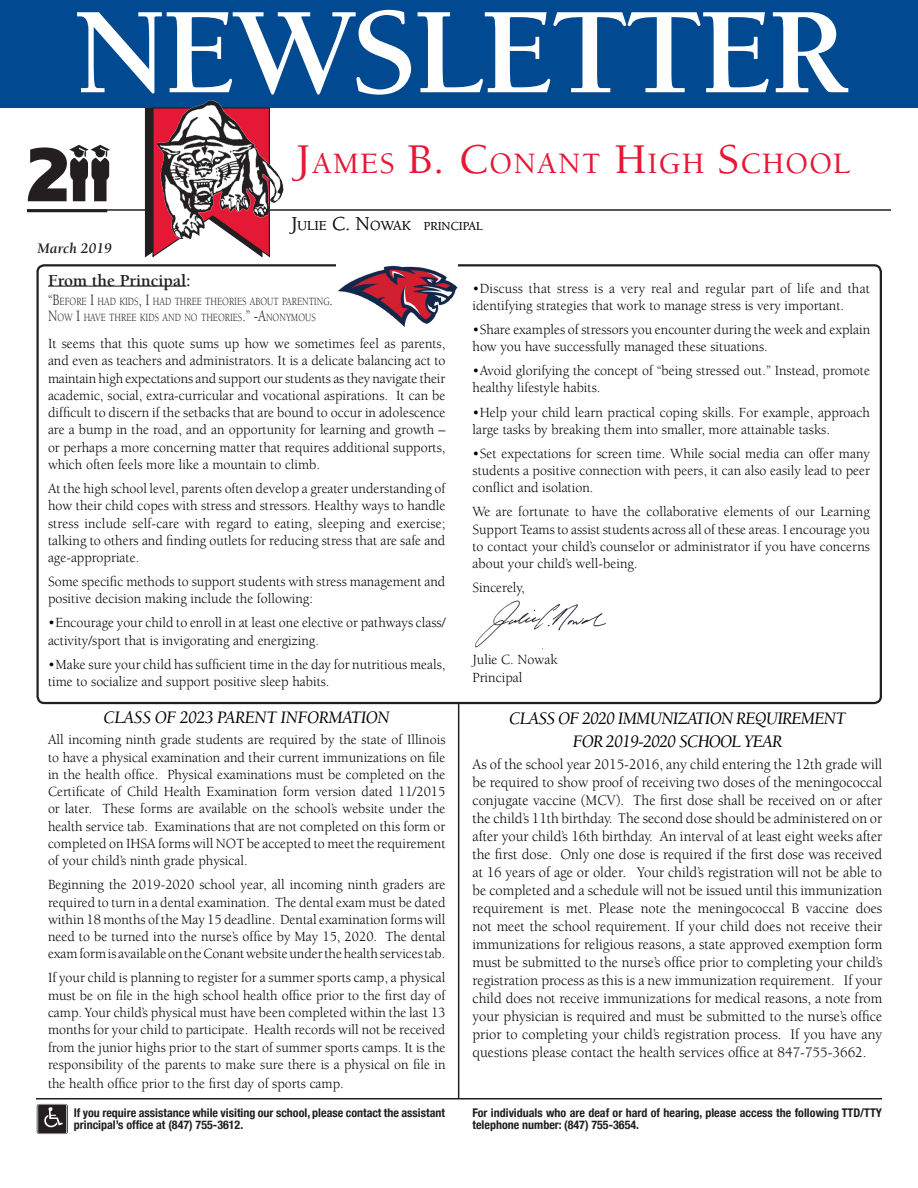
<style>
.page{position:relative;width:918px;height:1188px;background:#fff}
.page>*{position:absolute;margin:0;border:0;box-sizing:border-box;transform-origin:0 0}
.t1{font:700 126px "Berkeley";letter-spacing:-.04em;color:#fff}
.t2{font:500 30.45px "Berkeley";letter-spacing:.045em;color:#e51836}
.heading_3{font:italic 18px "Berkeley";letter-spacing:-.04em;color:#000}
.heading_3-2{font:italic 18px "Berkeley";letter-spacing:-.02em;color:#000}
.t3{font:700 17.25px "Berkeley";color:#231f20}
.heading_3-3{font:15px/18px "Berkeley";color:#000;text-align:justify}
.t4{font:italic 700 15px "Berkeley";color:#231f20}
.heading_3-4{font:14.4px/17.2px "Berkeley";color:#000;text-align:justify}
.t5{font:12.6px "Berkeley";color:#231f20}
.t6{font:700 condensed 12px/12px "Helvetica Neue";color:#231f20}
.t7{font:11.4px/16.5px "Berkeley";color:#231f20;scale:.81 1}
.s1{font-size:43.5px}
.s2{font-size:20.25px}
.s3{font-size:14.1px}
.s4{font-size:16.2px}
</style>
<div class="page">
<div style="left:0;top:0;width:918px;height:108px;background:#014990"></div>
<hr style="left:27px;top:209px;width:864px;height:2px;background:#231f20">
<img style="left:27px;top:144px;width:83px;height:58px">
<hr style="left:27px;top:209px;width:80px;height:3px;background:#231f20">
<svg style="left:144px;top:107px;width:126px;height:151px"></svg>
<img style="left:158px;top:100px;width:126px;height:138px">
<img style="left:475px;top:600px;width:130px;height:48px">
<img style="left:338px;top:265px;width:120px;height:62px">
<hr style="left:48px;top:286px;width:138px;height:1px;background:#231f20">
<hr style="left:458px;top:703px;width:1px;height:395px;background:#231f20">
<svg style="left:37px;top:1104px;width:31px;height:30px"></svg>
<hr style="left:36px;top:1098px;width:846px;height:2px;background:#231f20">
<p class="t1" style="left:74px;top:-14px;width:775px">NEWSLETTER</p>
<p class="t2" style="left:296px;top:147px;width:555px"><span class="s1">J</span>AMES <span class="s1">B. C</span>ONANT <span class="s1">H</span>IGH <span class="s1">S</span>CHOOL</p>
<p class="t4" style="left:38px;top:240px;width:76px">March 2019</p>
<p class="t5" style="left:291px;top:219px;width:193px"><span class="s2">J</span><span class="s3">ULIE</span> <span class="s2">C. N</span><span class="s3">OWAK</span> PRINCIPAL</p>
<p class="t3" style="left:48px;top:271px;width:144px">From the Principal:</p>
<p class="t7" style="left:48px;top:293px;width:353px"><span class="s4">“B</span>EFORE <span class="s4">I</span> HAD KIDS<span class="s4">, I</span> HAD THREE THEORIES ABOUT PARENTING<span class="s4">.<br>N</span>OW <span class="s4">I</span> HAVE THREE KIDS AND NO THEORIES<span class="s4">.” -A</span>NONYMOUS</p>
<p class="heading_3-4" style="left:48px;top:335px;width:399px">It seems that this quote sums up how we sometimes feel as parents, and even as teachers and administrators. It is a delicate balancing act to maintain high expectations and support our students as they navigate their academic, social, extra-curricular and vocational aspirations. It can be difficult to discern if the setbacks that are bound to occur in adolescence are a bump in the road, and an opportunity for learning and growth – or perhaps a more concerning matter that requires additional supports, which often feels more like a mountain to climb.</p>
<p class="heading_3-4" style="left:48px;top:480px;width:399px">At the high school level, parents often develop a greater understanding of how their child copes with stress and stressors. Healthy ways to handle stress include self-care with regard to eating, sleeping and exercise; talking to others and finding outlets for reducing stress that are safe and age-appropriate.</p>
<p class="heading_3-4" style="left:48px;top:573px;width:399px">Some specific methods to support students with stress management and positive decision making include the following:</p>
<p class="heading_3-4" style="left:48px;top:615px;width:399px">•Encourage your child to enroll in at least one elective or pathways class/ activity/sport that is invigorating and energizing.</p>
<p class="heading_3-4" style="left:48px;top:656px;width:399px">•Make sure your child has sufficient time in the day for nutritious meals, time to socialize and support positive sleep habits.</p>
<p class="heading_3-2" style="left:104px;top:708px;width:288px">CLASS OF 2023 PARENT INFORMATION</p>
<p class="heading_3-4" style="left:48px;top:731px;width:399px">All incoming ninth grade students are required by the state of Illinois to have a physical examination and their current immunizations on file in the health office. Physical examinations must be completed on the Certificate of Child Health Examination form version dated 11/2015 or later. These forms are available on the school’s website under the health service tab. Examinations that are not completed on this form or completed on IHSA forms will NOT be accepted to meet the requirement of your child’s ninth grade physical.</p>
<p class="heading_3-4" style="left:48px;top:876px;width:399px">Beginning the 2019-2020 school year, all incoming ninth graders are required to turn in a dental examination. The dental exam must be dated within 18 months of the May 15 deadline. Dental examination forms will need to be turned into the nurse’s office by May 15, 2020. The dental exam form is available on the Conant website under the health services tab.</p>
<p class="heading_3-4" style="left:48px;top:970px;width:399px">If your child is planning to register for a summer sports camp, a physical must be on file in the high school health office prior to the first day of camp. Your child’s physical must have been completed within the last 13 months for your child to participate. Health records will not be received from the junior highs prior to the start of summer sports camps. It is the responsibility of the parents to make sure there is a physical on file in</p>
<p class="heading_3-4" style="left:48px;top:1075px;width:297px">the health office prior to the first day of sports camp.</p>
<p class="t6" style="left:74px;top:1106px;width:373px">If you require assistance while visiting our school, please contact the assistant principal’s office at (847) 755-3612.</p>
<p class="heading_3-4" style="left:472px;top:280px;width:399px">•Discuss that stress is a very real and regular part of life and that identifying strategies that work to manage stress is very important.</p>
<p class="heading_3-4" style="left:472px;top:321px;width:399px">•Share examples of stressors you encounter during the week and explain how you have successfully managed these situations.</p>
<p class="heading_3-4" style="left:472px;top:362px;width:399px">•Avoid glorifying the concept of “being stressed out.” Instead, promote healthy lifestyle habits.</p>
<p class="heading_3-4" style="left:472px;top:404px;width:399px">•Help your child learn practical coping skills. For example, approach large tasks by breaking them into smaller, more attainable tasks.</p>
<p class="heading_3-4" style="left:472px;top:445px;width:399px">•Set expectations for screen time. While social media can offer many students a positive connection with peers, it can also easily lead to peer conflict and isolation.</p>
<p class="heading_3-4" style="left:472px;top:504px;width:399px">We are fortunate to have the collaborative elements of our Learning Support Teams to assist students across all of these areas. I encourage you to contact your child’s counselor or administrator if you have concerns about your child’s well-being.</p>
<p class="heading_3-4" style="left:472px;top:579px;width:54px">Sincerely,</p>
<p class="heading_3-4" style="left:472px;top:652px;width:87px">Julie C. Nowak</p>
<p class="heading_3-4" style="left:472px;top:669px;width:51px">Principal</p>
<p class="heading_3" style="left:509px;top:709px;width:338px">CLASS OF 2020 IMMUNIZATION REQUIREMENT</p>
<p class="heading_3" style="left:573px;top:732px;width:211px">FOR 2019-2020 SCHOOL YEAR</p>
<p class="heading_3-3" style="left:473px;top:755px;width:411px">As of the school year 2015-2016, any child entering the 12th grade will be required to show proof of receiving two doses of the meningococcal conjugate vaccine (MCV). The first dose shall be received on or after the child’s 11th birthday. The second dose should be administered on or after your child’s 16th birthday. An interval of at least eight weeks after the first dose. Only one dose is required if the first dose was received at 16 years of age or older. Your child’s registration will not be able to be completed and a schedule will not be issued until this immunization requirement is met. Please note the meningococcal B vaccine does not meet the school requirement. If your child does not receive their immunizations for religious reasons, a state approved exemption form must be submitted to the nurse’s office prior to completing your child’s registration process as this is a new immunization requirement. If your child does not receive immunizations for medical reasons, a note from your physician is required and must be submitted to the nurse’s office prior to completing your child’s registration process. If you have any questions please contact the health services office at 847-755-3662.</p>
<p class="t6" style="left:472px;top:1106px;width:411px">For individuals who are deaf or hard of hearing, please access the following TTD/TTY telephone number: (847) 755-3654.</p>
</div>
